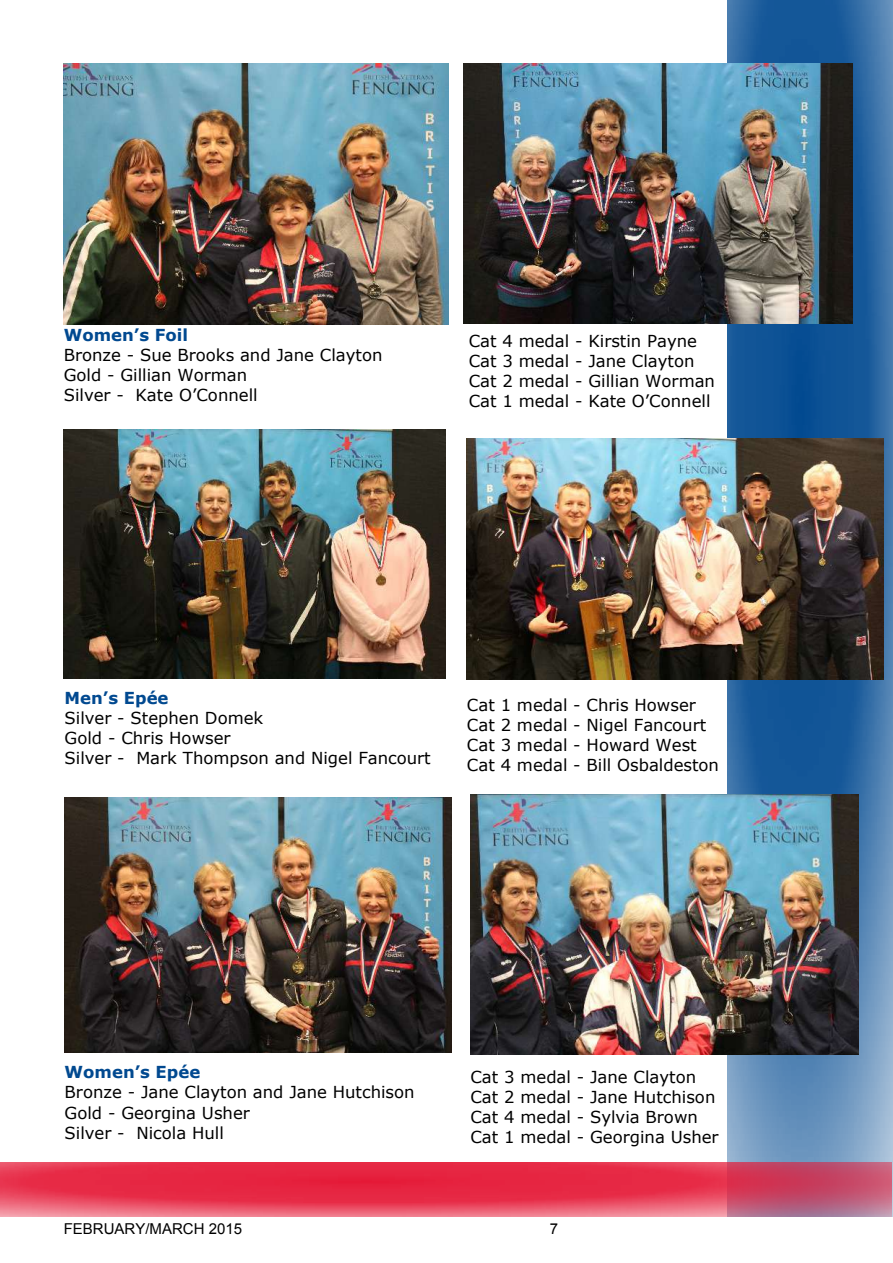
<style>
.page{position:relative;width:893px;height:1263px;background:#fff}
.page>*{position:absolute;margin:0;border:0;box-sizing:border-box;transform-origin:0 0}
.t1{font:16.5px/20.1px "Verdana";color:#000}
.t2{font:700 16.5px "Verdana";color:#014990}
.t3{font:15px "Arial";color:#000}
</style>
<div class="page">
<img style="left:727px;top:0;width:166px;height:1216px">
<img style="left:0;top:1162px;width:891px;height:55px">
<img style="left:64px;top:64px;width:384px;height:260px">
<img style="left:463px;top:64px;width:389px;height:259px">
<img style="left:64px;top:429px;width:381px;height:249px">
<img style="left:467px;top:438px;width:416px;height:242px">
<img style="left:65px;top:797px;width:387px;height:255px">
<img style="left:470px;top:795px;width:388px;height:259px">
<p class="t2" style="left:64px;top:328px;width:126px">Women’s Foil</p>
<p class="t1" style="left:64px;top:346px;width:320px">Bronze - Sue Brooks and Jane Clayton<br>Gold - Gillian Worman<br>Silver - Kate O’Connell</p>
<p class="t1" style="left:469px;top:333px;width:248px">Cat 4 medal - Kirstin Payne<br>Cat 3 medal - Jane Clayton<br>Cat 2 medal - Gillian Worman<br>Cat 1 medal - Kate O’Connell</p>
<p class="t2" style="left:65px;top:691px;width:105px">Men’s Epée</p>
<p class="t1" style="left:65px;top:709px;width:368px">Silver - Stephen Domek<br>Gold - Chris Howser<br>Silver - Mark Thompson and Nigel Fancourt</p>
<p class="t1" style="left:467px;top:696px;width:254px">Cat 1 medal - Chris Howser<br>Cat 2 medal - Nigel Fancourt<br>Cat 3 medal - Howard West<br>Cat 4 medal - Bill Osbaldeston</p>
<p class="t2" style="left:65px;top:1066px;width:137px">Women’s Epée</p>
<p class="t1" style="left:65px;top:1084px;width:352px">Bronze - Jane Clayton and Jane Hutchison<br>Gold - Georgina Usher<br>Silver - Nicola Hull</p>
<p class="t1" style="left:470px;top:1068px;width:250px">Cat 3 medal - Jane Clayton<br>Cat 2 medal - Jane Hutchison<br>Cat 4 medal - Sylvia Brown<br>Cat 1 medal - Georgina Usher</p>
<p class="t3" style="left:64px;top:1223px;width:180px">FEBRUARY/MARCH 2015</p>
<p class="t3" style="left:550px;top:1223px;width:10px">7</p>
</div>
